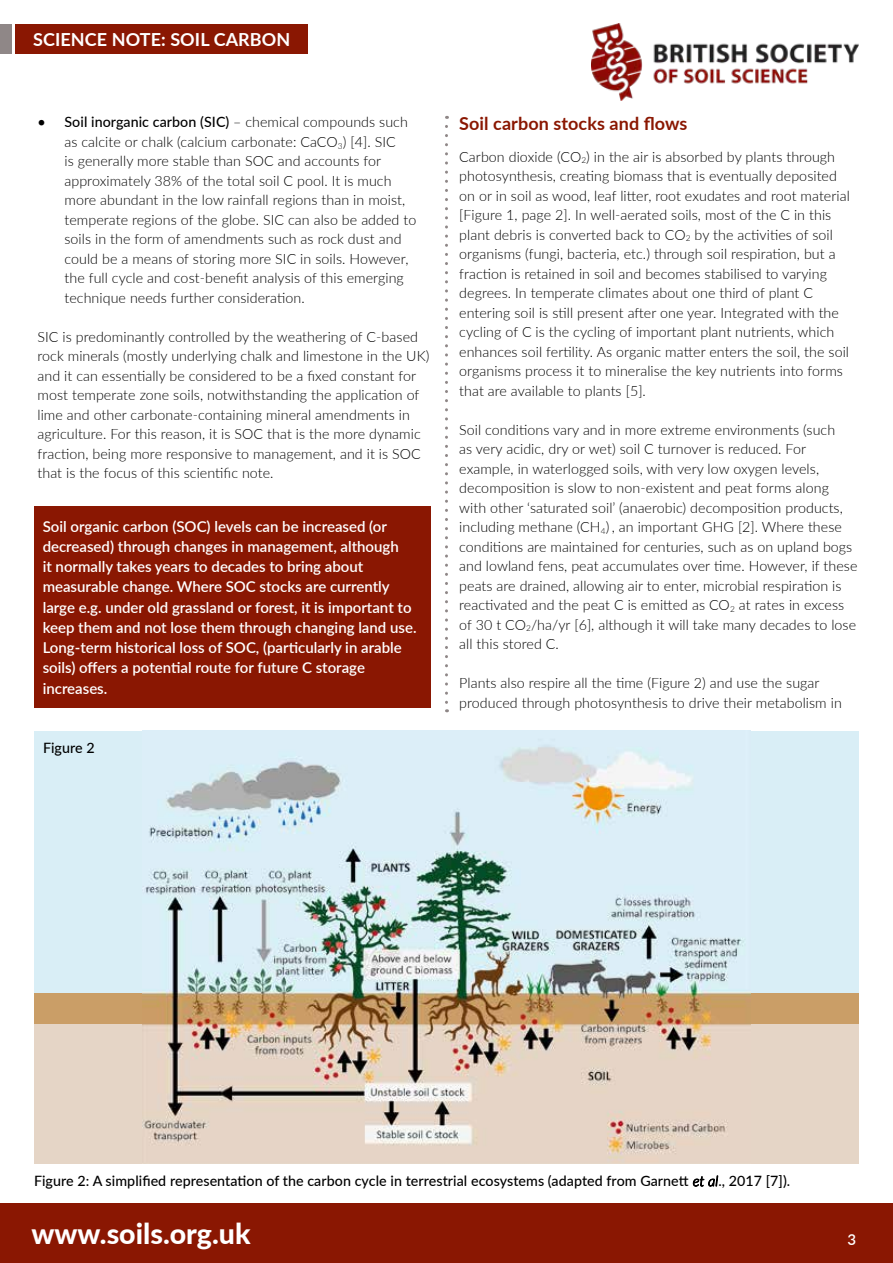
<style>
.page{position:relative;width:893px;height:1263px;background:#fff}
.page>*{position:absolute;margin:0;border:0;box-sizing:border-box;transform-origin:0 0}
.t1{font:800 28.5px "Lato";color:#fff}
.t2{font:700 18px "Lato";letter-spacing:.005em;color:#8a1702}
.t3{font:700 18px "Lato";letter-spacing:.005em;color:#fff}
.t4{font:600 15px/20.2px "Lato";color:#fff}
.t5{font:300 14.25px/19.5px "Lato";letter-spacing:.005em;color:#000}
.t6{font:500 14.25px "Lato";letter-spacing:.005em;color:#000}
.s1{font-weight:500}
.s2{font-weight:300;font-style:italic}
</style>
<div class="page">
<div style="left:0;top:1204px;width:893px;height:59px;background:#8a1702"></div>
<div style="left:15px;top:24px;width:293px;height:30px;background:#8a1702"></div>
<div style="left:0;top:24px;width:12px;height:30px;background:#8f8787"></div>
<img style="left:592px;top:23px;width:267px;height:78px">
<div style="left:34px;top:731px;width:825px;height:262px;background:#d9eef6"></div>
<div style="left:34px;top:993px;width:825px;height:140px;background:#ca9e67"></div>
<div style="left:34px;top:1024px;width:825px;height:140px;background:#e5d5c6"></div>
<svg style="left:445px;top:126px;width:3px;height:586px"></svg>
<img style="left:142px;top:746px;width:609px;height:413px">
<div style="left:34px;top:506px;width:396px;height:202px;background:#8a1702"></div>
<p class="t3" style="left:33px;top:27px;width:259px">SCIENCE NOTE: SOIL CARBON</p>
<p class="t5" style="left:65px;top:112px;width:353px;text-indent:-27px"><span class="s1">• Soil inorganic carbon (SIC)</span> – chemical compounds such as calcite or chalk (calcium carbonate: CaCO<sub>3</sub>) [4]. SIC<br>is generally more stable than SOC and accounts for approximately 38% of the total soil C pool. It is much more abundant in the low rainfall regions than in moist, temperate regions of the globe. SIC can also be added to soils in the form of amendments such as rock dust and could be a means of storing more SIC in soils. However, the full cycle and cost-benefit analysis of this emerging technique needs further consideration.</p>
<p class="t5" style="left:38px;top:326px;width:393px">SIC is predominantly controlled by the weathering of C-based rock minerals (mostly underlying chalk and limestone in the UK) and it can essentially be considered to be a fixed constant for most temperate zone soils, notwithstanding the application of lime and other carbonate-containing mineral amendments in agriculture. For this reason, it is SOC that is the more dynamic fraction, being more responsive to management, and it is SOC that is the focus of this scientific note.</p>
<p class="t4" style="left:43px;top:515px;width:375px">Soil organic carbon (SOC) levels can be increased (or decreased) through changes in management, although<br>it normally takes years to decades to bring about measurable change. Where SOC stocks are currently large e.g. under old grassland or forest, it is important to keep them and not lose them through changing land use.<br>Long-term historical loss of SOC, (particularly in arable soils) offers a potential route for future C storage increases.</p>
<p class="t6" style="left:43px;top:737px;width:53px">Figure 2</p>
<p class="t2" style="left:459px;top:111px;width:230px">Soil carbon stocks and flows</p>
<p class="t5" style="left:459px;top:146px;width:392px">Carbon dioxide (CO<sub>2</sub>) in the air is absorbed by plants through photosynthesis, creating biomass that is eventually deposited on or in soil as wood, leaf litter, root exudates and root material [Figure 1, page 2]. In well-aerated soils, most of the C in this plant debris is converted back to CO<sub>2</sub> by the activities of soil organisms (fungi, bacteria, etc.) through soil respiration, but a fraction is retained in soil and becomes stabilised to varying degrees. In temperate climates about one third of plant C entering soil is still present after one year. Integrated with the cycling of C is the cycling of important plant nutrients, which enhances soil fertility. As organic matter enters the soil, the soil organisms process it to mineralise the key nutrients into forms that are available to plants [5].</p>
<p class="t5" style="left:459px;top:419px;width:400px">Soil conditions vary and in more extreme environments (such<br>as very acidic, dry or wet) soil C turnover is reduced. For example, in waterlogged soils, with very low oxygen levels, decomposition is slow to non-existent and peat forms along with other ‘saturated soil’ (anaerobic) decomposition products, including methane (CH<sub>4</sub>) , an important GHG [2]. Where these conditions are maintained for centuries, such as on upland bogs and lowland fens, peat accumulates over time. However, if these peats are drained, allowing air to enter, microbial respiration is reactivated and the peat C is emitted as CO<sub>2</sub> at rates in excess of 30 t CO<sub>2</sub>/ha/yr [6], although it will take many decades to lose all this stored C.</p>
<p class="t5" style="left:459px;top:673px;width:384px">Plants also respire all the time (Figure 2) and use the sugar produced through photosynthesis to drive their metabolism in</p>
<p class="t6" style="left:34px;top:1171px;width:758px">Figure 2: A simplified representation of the carbon cycle in terrestrial ecosystems (adapted from Garnett <span class="s2">et al</span>., 2017 [7]).</p>
<h1 class="t1" style="left:31px;top:1212px;width:221px">www.soils.org.uk</h1>
<p class="t4" style="left:847px;top:1228px;width:10px">3</p>
</div>
